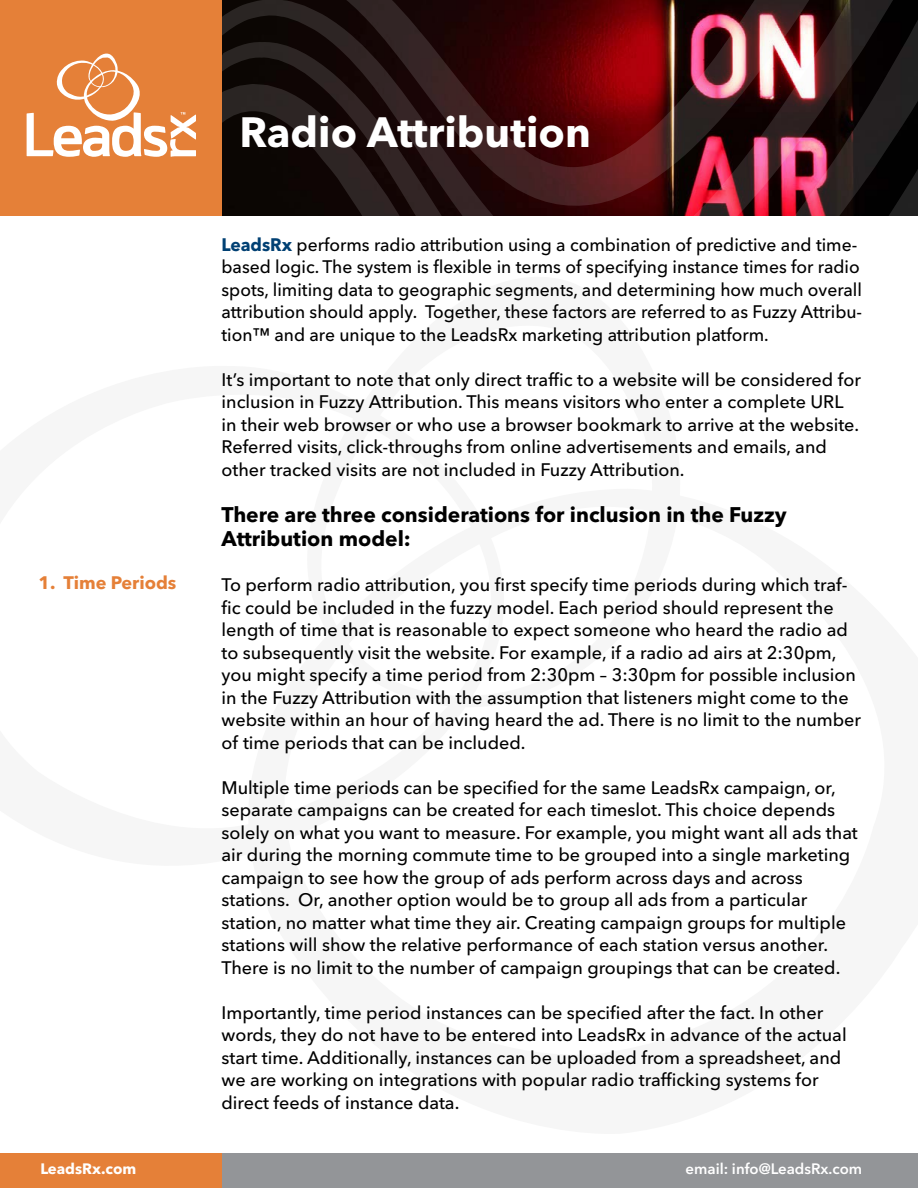
<style>
.page{position:relative;width:918px;height:1188px;background:#fff}
.page>*{position:absolute;margin:0;border:0;box-sizing:border-box;transform-origin:0 0}
.t1{font:700 42px "Avenir Next";color:#fff}
.t2{font:700 21px/24px "Avenir Next";color:#000}
.t3{font:500 18px/22.5px "Avenir Next";color:#000}
.t4{font:700 18px "Avenir Next";color:#e58038}
.t5{font:600 15px "Avenir Next";color:#fff}
.t6{font:700 15px "Avenir Next";color:#fff}
.s1{font-weight:700;color:#004073}
</style>
<div class="page">
<svg style="left:222px;top:0;width:696px;height:216px;background:#40181b"></svg>
<div style="left:0;top:1153px;width:918px;height:35px;background:#939598"></div>
<div style="left:0;top:1153px;width:222px;height:35px;background:#e58038"></div>
<div style="left:0;top:0;width:222px;height:216px;background:#e58038"></div>
<svg style="left:27px;top:54px;width:169px;height:103px"></svg>
<p class="t4" style="left:38px;top:568px;width:140px">1. Time Periods</p>
<h1 class="t1" style="left:240px;top:96px;width:353px">Radio Attribution</h1>
<p class="t3" style="left:222px;top:232px;width:642px"><span class="s1">LeadsRx</span> performs radio attribution using a combination of predictive and time&shy;based logic. The system is flexible in terms of specifying instance times for radio spots, limiting data to geographic segments, and determining how much overall attribution should apply. Together, these factors are referred to as Fuzzy Attribu&shy;tion™ and are unique to the LeadsRx marketing attribution platform.</p>
<p class="t3" style="left:222px;top:367px;width:641px">It’s important to note that only direct traffic to a website will be considered for inclusion in Fuzzy Attribution. This means visitors who enter a complete URL in their web browser or who use a browser bookmark to arrive at the website.<br>Referred visits, click-throughs from online advertisements and emails, and other tracked visits are not included in Fuzzy Attribution.</p>
<p class="t2" style="left:222px;top:502px;width:567px">There are three considerations for inclusion in the Fuzzy<br>Attribution model:</p>
<p class="t3" style="left:222px;top:573px;width:641px">To perform radio attribution, you first specify time periods during which traf&shy;fic could be included in the fuzzy model. Each period should represent the length of time that is reasonable to expect someone who heard the radio ad to subsequently visit the website. For example, if a radio ad airs at 2:30pm, you might specify a time period from 2:30pm – 3:30pm for possible inclusion in the Fuzzy Attribution with the assumption that listeners might come to the website within an hour of having heard the ad. There is no limit to the number of time periods that can be included.</p>
<p class="t3" style="left:222px;top:775px;width:638px">Multiple time periods can be specified for the same LeadsRx campaign, or, separate campaigns can be created for each timeslot. This choice depends solely on what you want to measure. For example, you might want all ads that air during the morning commute time to be grouped into a single marketing campaign to see how the group of ads perform across days and across stations. Or, another option would be to group all ads from a particular station, no matter what time they air. Creating campaign groups for multiple stations will show the relative performance of each station versus another.<br>There is no limit to the number of campaign groupings that can be created.</p>
<p class="t3" style="left:222px;top:1000px;width:627px">Importantly, time period instances can be specified after the fact. In other words, they do not have to be entered into LeadsRx in advance of the actual start time. Additionally, instances can be uploaded from a spreadsheet, and we are working on integrations with popular radio trafficking systems for direct feeds of instance data.</p>
<p class="t6" style="left:40px;top:1156px;width:98px">LeadsRx.com</p>
<p class="t5" style="left:685px;top:1156px;width:178px">email: info@LeadsRx.com</p>
</div>
